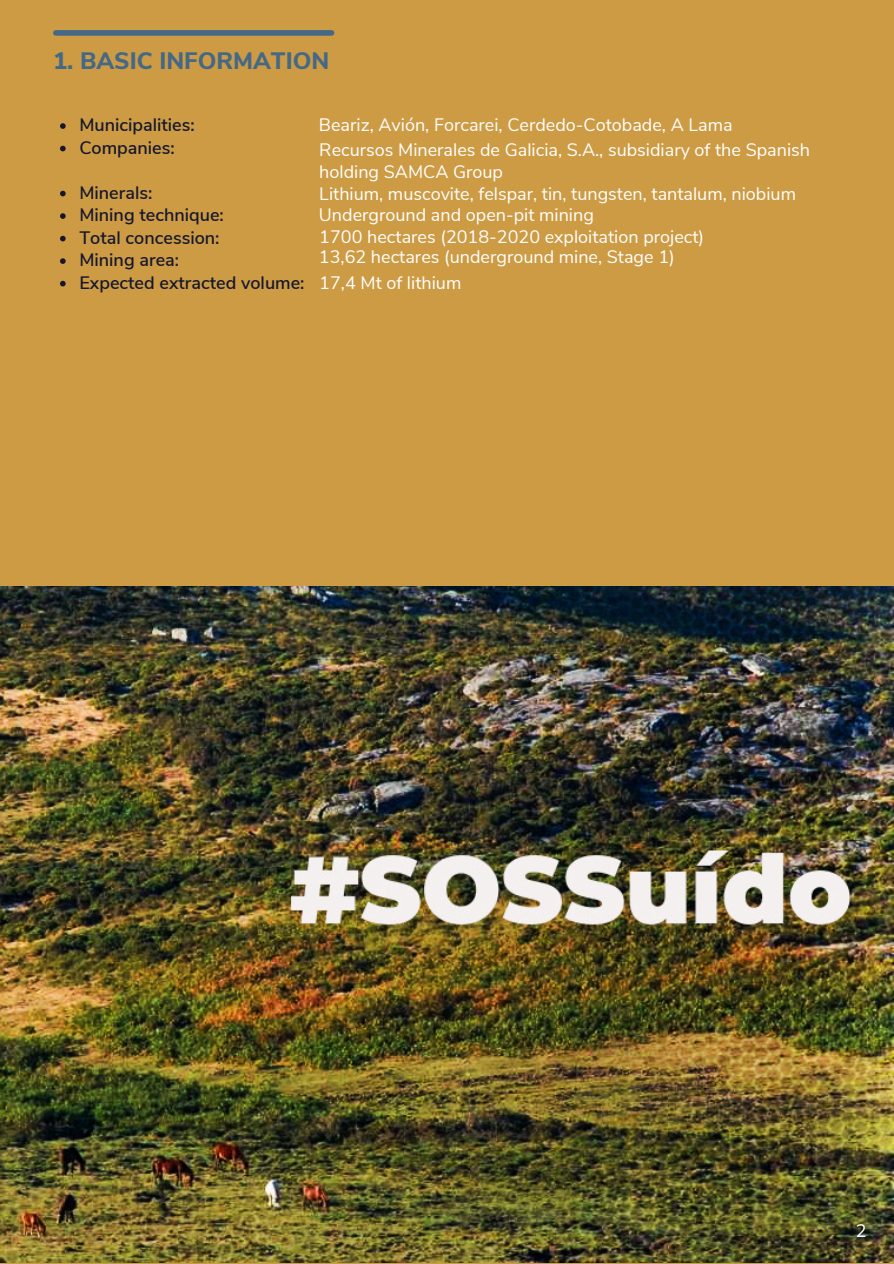
<style>
.page{position:relative;width:894px;height:1264px;background:#fff}
.page>*{position:absolute;margin:0;border:0;box-sizing:border-box;transform-origin:0 0}
.t1{font:800 23.7px "Nunito Sans";color:#456887}
.t2{font:18px/22.5px "Nunito Sans";color:#fff}
.t3{font:600 18px "Nunito Sans";color:#16172d}
.t4{font:18px "Nunito Sans 10 pt";color:#fff}
</style>
<div class="page">
<div style="left:0;top:0;width:893px;height:1263px;background:#cc9b44"></div>
<img style="left:0;top:586px;width:892px;height:676px">
<div style="left:56px;top:30px;width:275px;height:6px;background:#456887"></div>
<svg style="left:60px;top:123px;width:6px;height:6px"></svg>
<svg style="left:60px;top:146px;width:6px;height:5px"></svg>
<svg style="left:60px;top:191px;width:6px;height:5px"></svg>
<svg style="left:60px;top:213px;width:6px;height:6px"></svg>
<svg style="left:60px;top:236px;width:6px;height:5px"></svg>
<svg style="left:60px;top:258px;width:6px;height:6px"></svg>
<svg style="left:60px;top:281px;width:6px;height:5px"></svg>
<p class="t1" style="left:53px;top:45px;width:278px">1. BASIC INFORMATION</p>
<p class="t3" style="left:79px;top:113px;width:117px">Municipalities:</p>
<p class="t3" style="left:79px;top:135px;width:97px">Companies:</p>
<p class="t3" style="left:79px;top:180px;width:74px">Minerals:</p>
<p class="t3" style="left:79px;top:203px;width:146px">Mining technique:</p>
<p class="t3" style="left:79px;top:225px;width:142px">Total concession:</p>
<p class="t3" style="left:79px;top:248px;width:101px">Mining area:</p>
<p class="t3" style="left:79px;top:270px;width:227px">Expected extracted volume:</p>
<p class="t2" style="left:319px;top:114px;width:415px">Beariz, Avión, Forcarei, Cerdedo-Cotobade, A Lama</p>
<p class="t2" style="left:319px;top:139px;width:492px">Recursos Minerales de Galicia, S.A., subsidiary of the Spanish holding SAMCA Group</p>
<p class="t2" style="left:319px;top:182px;width:478px">Lithium, muscovite, felspar, tin, tungsten, tantalum, niobium</p>
<p class="t2" style="left:319px;top:204px;width:276px">Underground and open-pit mining</p>
<p class="t2" style="left:319px;top:226px;width:386px">1700 hectares (2018-2020 exploitation project)</p>
<p class="t2" style="left:319px;top:246px;width:357px">13,62 hectares (underground mine, Stage 1)</p>
<p class="t2" style="left:319px;top:271px;width:143px">17,4 Mt of lithium</p>
<h1 class="t4" style="left:855px;top:1219px;width:12px">2</h1>
</div>
